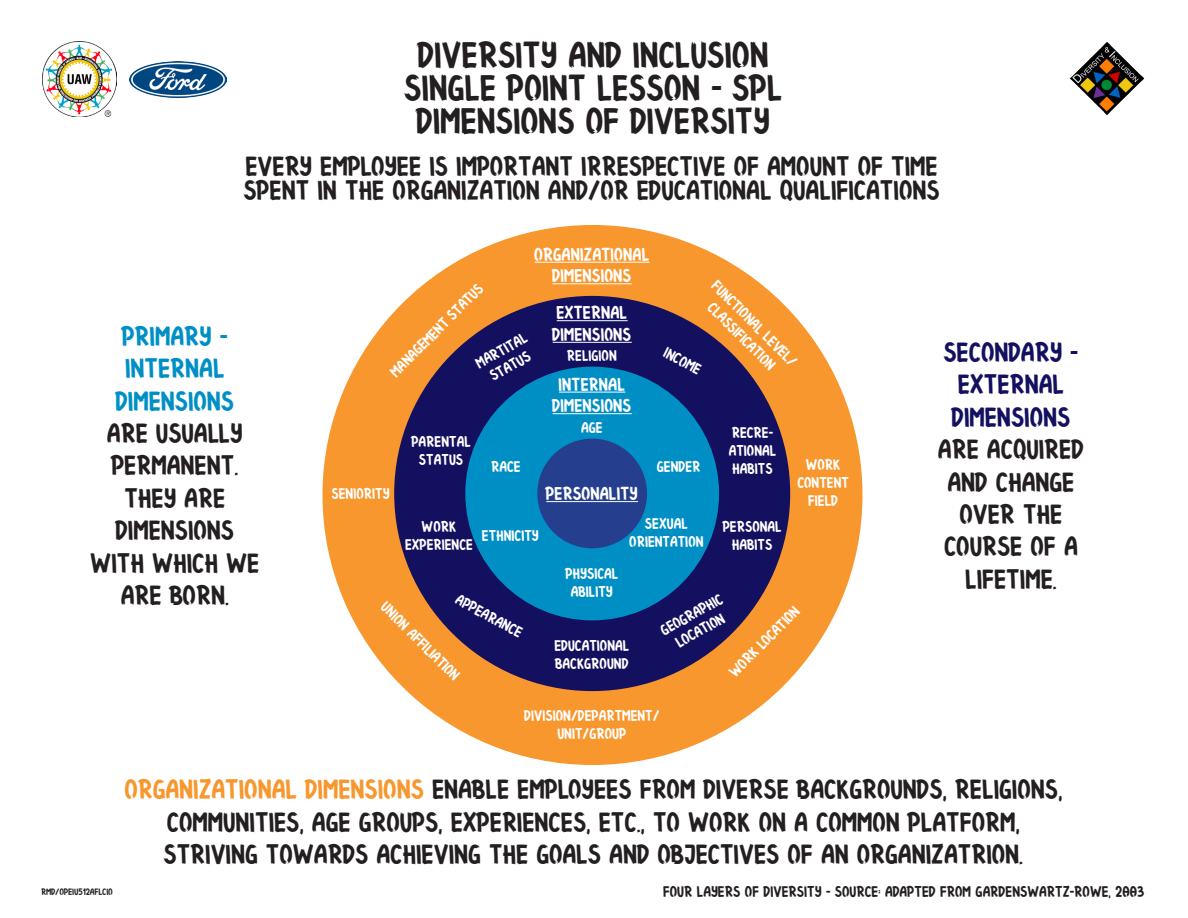
<style>
.page{position:relative;width:1188px;height:918px;background:#fff}
.page>*{position:absolute;margin:0;border:0;box-sizing:border-box;transform-origin:0 0}
.t1{font:36px "Funbold";color:#231f20}
.t2{font:27px/32.4px "Funbold";color:#231f20;text-align:center}
.t3{font:27px "Funbold";color:#141060}
.t4{font:27px "Funbold";color:#008fc5}
.t5{font:18px "Funbold";color:#fff}
.t6{font:15px/18px "Funbold";color:#fff;text-align:center}
.t7{font:15px "Funbold";color:#231f20}
.t8{font:9px "Funbold";color:#231f20}
.s1{color:#f7972e}
</style>
<div class="page">
<div style="left:323px;top:226px;width:539px;height:538px;background:#f7972e;border-radius:50%"></div>
<div style="left:395px;top:297px;width:394px;height:393px;background:#141060;border-radius:50%"></div>
<div style="left:466px;top:367px;width:252px;height:253px;background:#008fc5;border-radius:50%"></div>
<div style="left:538px;top:439px;width:108px;height:109px;background:#253f8e;border-radius:50%"></div>
<div style="left:537px;top:439px;width:110px;height:109px;border:2px solid #253f8e;border-radius:50%"></div>
<hr style="left:535px;top:262px;width:115px;height:1px;background:#fff">
<hr style="left:553px;top:283px;width:79px;height:1px;background:#fff">
<hr style="left:557px;top:320px;width:71px;height:1px;background:#fff">
<hr style="left:553px;top:342px;width:79px;height:1px;background:#fff">
<hr style="left:559px;top:392px;width:66px;height:1px;background:#fff">
<hr style="left:553px;top:413px;width:79px;height:1px;background:#fff">
<hr style="left:546px;top:501px;width:92px;height:1px;background:#fff">
<img style="left:42px;top:41px;width:75px;height:75px">
<img style="left:129px;top:61px;width:97px;height:37px">
<img style="left:1070px;top:42px;width:74px;height:73px">
<p class="t1" style="left:419px;top:39px;width:352px">DIVERSITY AND INCLUSION</p>
<p class="t1" style="left:405px;top:72px;width:380px">SINGLE POINT LESSON - SPL</p>
<p class="t1" style="left:417px;top:105px;width:355px">DIMENSIONS OF DIVERSITY</p>
<p class="t2" style="left:244px;top:155px;width:698px;line-height:24px;text-align:left">EVERY EMPLOYEE IS IMPORTANT IRRESPECTIVE OF AMOUNT OF TIME<br>SPENT IN THE ORGANIZATION AND/OR EDUCATIONAL QUALIFICATIONS</p>
<p class="t4" style="left:122px;top:324px;width:108px">PRIMARY -</p>
<p class="t4" style="left:126px;top:356px;width:101px">INTERNAL</p>
<p class="t4" style="left:116px;top:389px;width:120px">DIMENSIONS</p>
<p class="t2" style="left:108px;top:417px;width:137px;text-align:left">ARE USUALLY<br>PERMANENT.</p>
<p class="t2" style="left:125px;top:482px;width:102px">THEY ARE</p>
<p class="t2" style="left:116px;top:514px;width:120px">DIMENSIONS</p>
<p class="t2" style="left:91px;top:547px;width:171px">WITH WHICH WE<br>ARE BORN.</p>
<p class="t5" style="left:535px;top:246px;width:117px">ORGANIZATIONAL</p>
<p class="t5" style="left:553px;top:268px;width:81px">DIMENSIONS</p>
<p class="t5" style="left:557px;top:305px;width:72px">EXTERNAL</p>
<p class="t5" style="left:553px;top:326px;width:81px">DIMENSIONS</p>
<p class="t5" style="left:559px;top:376px;width:68px">INTERNAL</p>
<p class="t5" style="left:553px;top:398px;width:81px">DIMENSIONS</p>
<p class="t6" style="left:387px;top:368px;width:126px;rotate:-45deg">MANAGEMENT STATUS</p>
<p class="t6" style="left:721px;top:277px;width:116px;rotate:45deg">FUNCTIONAL LEVEL/</p>
<p class="t6" style="left:717px;top:299px;width:90px;rotate:45deg">CLASSIFICATION</p>
<p class="t6" style="left:473px;top:356px;width:58px;rotate:-29deg">MARTITAL</p>
<p class="t6" style="left:567px;top:347px;width:51px">RELIGION</p>
<p class="t6" style="left:669px;top:344px;width:42px;rotate:29deg">INCOME</p>
<p class="t6" style="left:487px;top:369px;width:46px;rotate:-29deg">STATUS</p>
<p class="t6" style="left:332px;top:485px;width:60px">SENIORITY</p>
<p class="t6" style="left:412px;top:433px;width:61px">PARENTAL</p>
<p class="t6" style="left:419px;top:451px;width:46px">STATUS</p>
<p class="t6" style="left:422px;top:517px;width:36px">WORK</p>
<p class="t6" style="left:405px;top:535px;width:70px">EXPERIENCE</p>
<p class="t6" style="left:491px;top:458px;width:31px">RACE</p>
<p class="t6" style="left:581px;top:419px;width:23px">AGE</p>
<p class="t5" style="left:546px;top:486px;width:93px">PERSONALITY</p>
<p class="t6" style="left:657px;top:458px;width:45px">GENDER</p>
<p class="t6" style="left:482px;top:526px;width:58px">ETHNICITY</p>
<p class="t6" style="left:645px;top:515px;width:44px">SEXUAL</p>
<p class="t6" style="left:630px;top:533px;width:76px">ORIENTATION</p>
<p class="t6" style="left:732px;top:424px;width:43px">RECRE-</p>
<p class="t6" style="left:729px;top:442px;width:49px">ATIONAL</p>
<p class="t6" style="left:733px;top:460px;width:42px">HABITS</p>
<p class="t6" style="left:723px;top:517px;width:60px">PERSONAL</p>
<p class="t6" style="left:732px;top:535px;width:42px">HABITS</p>
<p class="t6" style="left:806px;top:456px;width:36px">WORK</p>
<p class="t6" style="left:798px;top:474px;width:53px">CONTENT<br>FIELD</p>
<p class="t6" style="left:566px;top:565px;width:54px">PHYSICAL</p>
<p class="t6" style="left:571px;top:583px;width:44px">ABILITY</p>
<p class="t6" style="left:462px;top:590px;width:75px;rotate:29deg">APPEARANCE</p>
<p class="t6" style="left:658px;top:623px;width:70px;rotate:-29deg">GEOGRAPHIC</p>
<p class="t6" style="left:390px;top:598px;width:106px;rotate:45deg">UNION AFFILIATION</p>
<p class="t6" style="left:726px;top:668px;width:94px;rotate:-45deg">WORK LOCATION</p>
<p class="t6" style="left:524px;top:706px;width:137px">DIVISION/DEPARTMENT/</p>
<p class="t6" style="left:558px;top:724px;width:70px">UNIT/GROUP</p>
<p class="t6" style="left:673px;top:635px;width:55px;rotate:-29deg">LOCATION</p>
<p class="t6" style="left:555px;top:637px;width:76px">EDUCATIONAL</p>
<p class="t6" style="left:555px;top:655px;width:75px">BACKGROUND</p>
<p class="t3" style="left:944px;top:340px;width:137px">SECONDARY -</p>
<p class="t3" style="left:958px;top:373px;width:108px">EXTERNAL</p>
<p class="t3" style="left:952px;top:405px;width:120px">DIMENSIONS</p>
<p class="t2" style="left:939px;top:433px;width:147px">ARE ACQUIRED<br>AND CHANGE</p>
<p class="t2" style="left:960px;top:498px;width:104px">OVER THE</p>
<p class="t2" style="left:945px;top:531px;width:135px">COURSE OF A<br>LIFETIME.</p>
<p class="t2" style="left:125px;top:773px;width:939px"><span class="s1">ORGANIZATIONAL DIMENSIONS</span> ENABLE EMPLOYEES FROM DIVERSE BACKGROUNDS, RELIGIONS,</p>
<p class="t2" style="left:168px;top:806px;width:854px">COMMUNITIES, AGE GROUPS, EXPERIENCES, ETC., TO WORK ON A COMMON PLATFORM,</p>
<p class="t2" style="left:164px;top:838px;width:861px">STRIVING TOWARDS ACHIEVING THE GOALS AND OBJECTIVES OF AN ORGANIZATRION.</p>
<p class="t8" style="left:41px;top:888px;width:73px">RMD/OPEIU512AFLCIO</p>
<p class="t7" style="left:663px;top:885px;width:483px">FOUR LAYERS OF DIVERSITY - SOURCE: ADAPTED FROM GARDENSWARTZ-ROWE, 2003</p>
</div>
